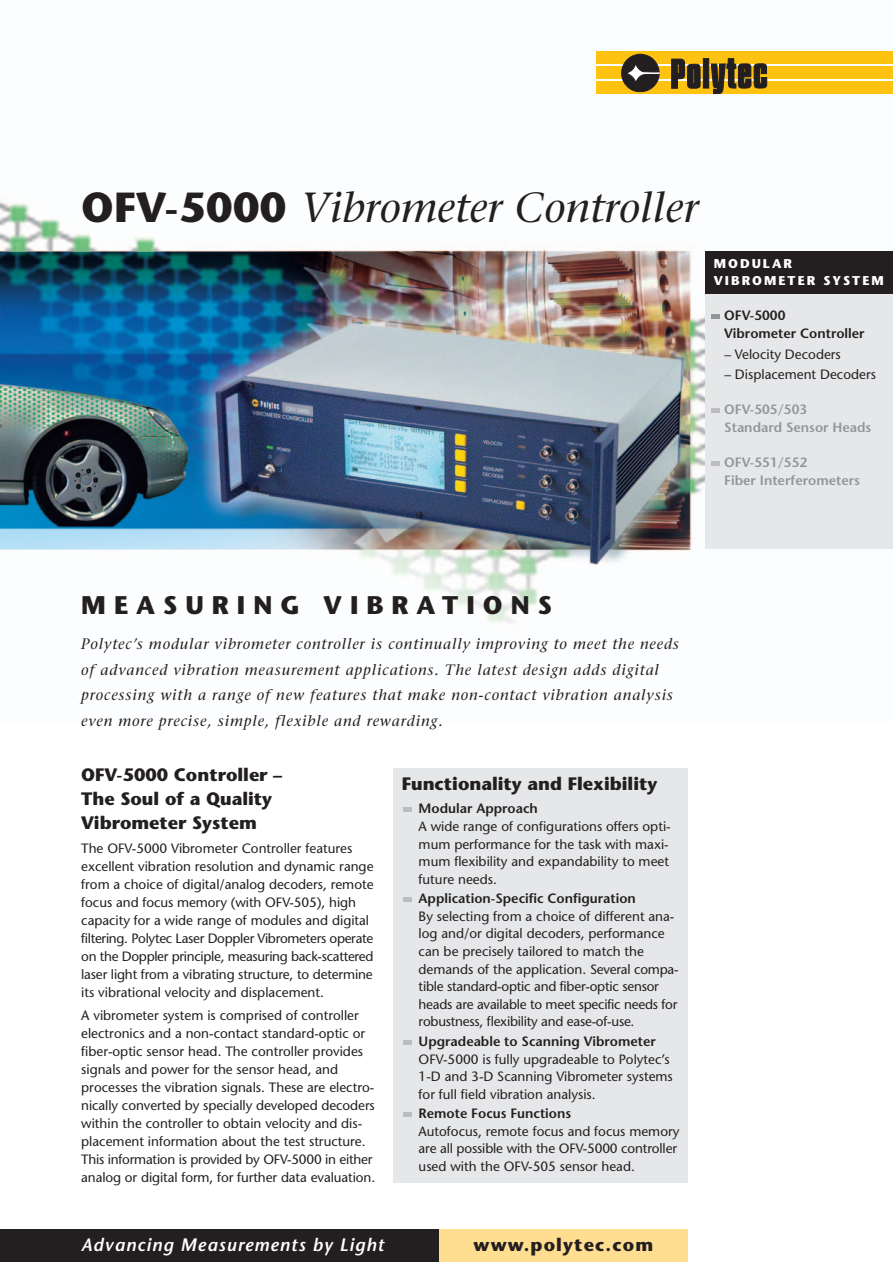
<style>
.page{position:relative;width:893px;height:1262px;background:#fff}
.page>*{position:absolute;margin:0;border:0;box-sizing:border-box;transform-origin:0 0}
.t1{font:italic 42px "Stone Serif";letter-spacing:.005em;color:#231f20}
.t2{font:700 25.5px "Stone Sans";letter-spacing:.315em;color:#231f20}
.t3{font:700 18px/24px "Stone Sans";color:#231f20}
.t4{font:italic 600 18px "Stone Sans";letter-spacing:.055em;color:#fff}
.t5{font:700 18px "Stone Sans";letter-spacing:.065em;color:#231f20}
.t6{font:italic 15px/25.5px "Stone Serif";letter-spacing:.055em;color:#231f20}
.t7{font:13.5px/18px "Stone Sans";color:#231f20}
.t8{font:600 13.5px/18px "Stone Sans";color:#231f20}
.t9{font:600 13.5px/18px "Stone Sans";color:#939598}
.t10{font:700 12.75px/17.2px "Stone Sans";letter-spacing:.155em;color:#fff}
.s1{font-family:"Stone Sans";font-weight:700;font-style:normal}
</style>
<div class="page">
<div style="left:393px;top:767px;width:295px;height:415px;background:#e6e7e9"></div>
<img style="left:0;top:51px;width:892px;height:573px">
<svg style="left:596px;top:64px;width:296px;height:18px"></svg>
<div style="left:596px;top:52px;width:296px;height:12px;background:#fec210"></div>
<div style="left:596px;top:67px;width:296px;height:12px;background:#fec210"></div>
<div style="left:596px;top:82px;width:296px;height:12px;background:#fec210"></div>
<svg style="left:671px;top:58px;width:96px;height:36px"></svg>
<svg style="left:621px;top:54px;width:38px;height:39px"></svg>
<div style="left:438px;top:1229px;width:250px;height:32px;background:#ffdd91"></div>
<div style="left:0;top:1229px;width:438px;height:32px;background:#231f20"></div>
<div style="left:705px;top:251px;width:187px;height:298px;background:#e6e7e9"></div>
<svg style="left:711px;top:461px;width:8px;height:4px"></svg>
<svg style="left:711px;top:408px;width:8px;height:4px"></svg>
<svg style="left:711px;top:315px;width:8px;height:4px"></svg>
<svg style="left:403px;top:1112px;width:9px;height:4px"></svg>
<svg style="left:403px;top:1040px;width:9px;height:4px"></svg>
<div style="left:403px;top:897px;width:9px;height:5px;background:#bcbdc0"></div>
<div style="left:403px;top:807px;width:9px;height:5px;background:#bcbdc0"></div>
<div style="left:705px;top:251px;width:187px;height:42px;background:#231f20"></div>
<h1 class="t1" style="left:81px;top:191px;width:618px"><span class="s1">OFV-5000</span> Vibrometer Controller</h1>
<p class="t10" style="left:713px;top:256px;width:172px">MODULAR<br>VIBROMETER SYSTEM</p>
<p class="t8" style="left:724px;top:308px;width:142px">OFV-5000<br>Vibrometer Controller</p>
<p class="t7" style="left:724px;top:346px;width:118px">– Velocity Decoders</p>
<p class="t7" style="left:724px;top:366px;width:153px">– Displacement Decoders</p>
<p class="t9" style="left:724px;top:401px;width:149px">OFV-505/503<br>Standard Sensor Heads</p>
<p class="t9" style="left:724px;top:454px;width:137px">OFV-551/552<br>Fiber Interferometers</p>
<h2 class="t2" style="left:81px;top:595px;width:472px">MEASURING VIBRATIONS</h2>
<p class="t6" style="left:81px;top:632px;width:599px">Polytec’s modular vibrometer controller is continually improving to meet the needs of advanced vibration measurement applications. The latest design adds digital processing with a range of new features that make non-contact vibration analysis even more precise, simple, flexible and rewarding.</p>
<h3 class="t3" style="left:81px;top:764px;width:202px">OFV-5000 Controller –<br>The Soul of a Quality<br>Vibrometer System</h3>
<p class="t7" style="left:81px;top:841px;width:294px">The OFV-5000 Vibrometer Controller features excellent vibration resolution and dynamic range from a choice of digital/analog decoders, remote focus and focus memory (with OFV-505), high capacity for a wide range of modules and digital filtering. Polytec Laser Doppler Vibrometers operate on the Doppler principle, measuring back-scattered laser light from a vibrating structure, to determine its vibrational velocity and displacement.</p>
<p class="t7" style="left:81px;top:1007px;width:295px">A vibrometer system is comprised of controller electronics and a non-contact standard-optic or fiber-optic sensor head. The controller provides signals and power for the sensor head, and processes the vibration signals. These are electro&shy;nically converted by specially developed decoders within the controller to obtain velocity and dis&shy;placement information about the test structure.<br>This information is provided by OFV-5000 in either analog or digital form, for further data evaluation.</p>
<h3 class="t3" style="left:402px;top:773px;width:257px">Functionality and Flexibility</h3>
<p class="t8" style="left:418px;top:801px;width:121px">Modular Approach</p>
<p class="t7" style="left:418px;top:819px;width:253px;line-height:17.5px">A wide range of configurations offers opti&shy;mum performance for the task with maxi&shy;mum flexibility and expandability to meet future needs.</p>
<p class="t8" style="left:418px;top:891px;width:219px">Application-Specific Configuration</p>
<p class="t7" style="left:418px;top:909px;width:261px;line-height:17.5px">By selecting from a choice of different ana&shy;log and/or digital decoders, performance can be precisely tailored to match the demands of the application. Several compa&shy;tible standard-optic and fiber-optic sensor heads are available to meet specific needs for robustness, flexibility and ease-of-use.</p>
<p class="t8" style="left:418px;top:1033px;width:239px">Upgradeable to Scanning Vibrometer</p>
<p class="t7" style="left:418px;top:1051px;width:256px;line-height:17.5px">OFV-5000 is fully upgradeable to Polytec’s<br>1-D and 3-D Scanning Vibrometer systems for full field vibration analysis.</p>
<p class="t8" style="left:418px;top:1106px;width:154px">Remote Focus Functions</p>
<p class="t7" style="left:418px;top:1123px;width:262px;line-height:17.5px">Autofocus, remote focus and focus memory are all possible with the OFV-5000 controller used with the OFV-505 sensor head.</p>
<h3 class="t4" style="left:81px;top:1237px;width:304px">Advancing Measurements by Light</h3>
<h3 class="t5" style="left:473px;top:1237px;width:181px">www.polytec.com</h3>
</div>
